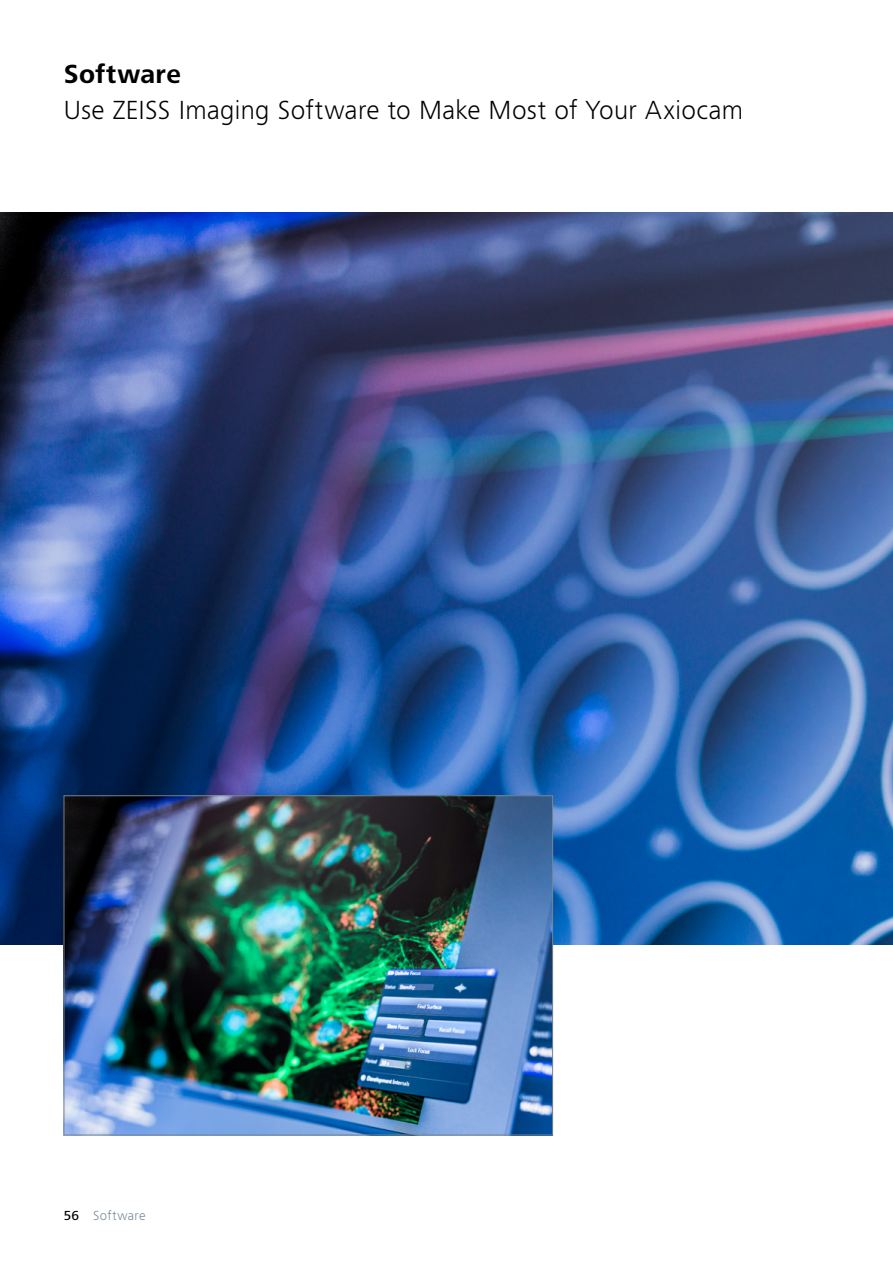
<style>
.page{position:relative;width:893px;height:1263px;background:#fff}
.page>*{position:absolute;margin:0;border:0;box-sizing:border-box;transform-origin:0 0}
.t1{font:300 27px "ZEISS Frutiger Next W1 G";letter-spacing:.01em;color:#000}
.t2{font:700 27px "ZEISS Frutiger Next W1 G";letter-spacing:.015em;color:#000}
.t3{font:300 13.5px "ZEISS Frutiger Next W1 G";letter-spacing:.025em;color:#778592}
.s1{font-weight:500;color:#000}
</style>
<div class="page">
<img style="left:0;top:213px;width:893px;height:731px">
<img style="left:66px;top:797px;width:485px;height:336px">
<p class="t2" style="left:64px;top:55px;width:119px">Software</p>
<p class="t1" style="left:64px;top:92px;width:681px">Use ZEISS Imaging Software to Make Most of Your Axiocam</p>
<p class="t3" style="left:64px;top:1206px;width:83px"><span class="s1">56</span> Software</p>
</div>
